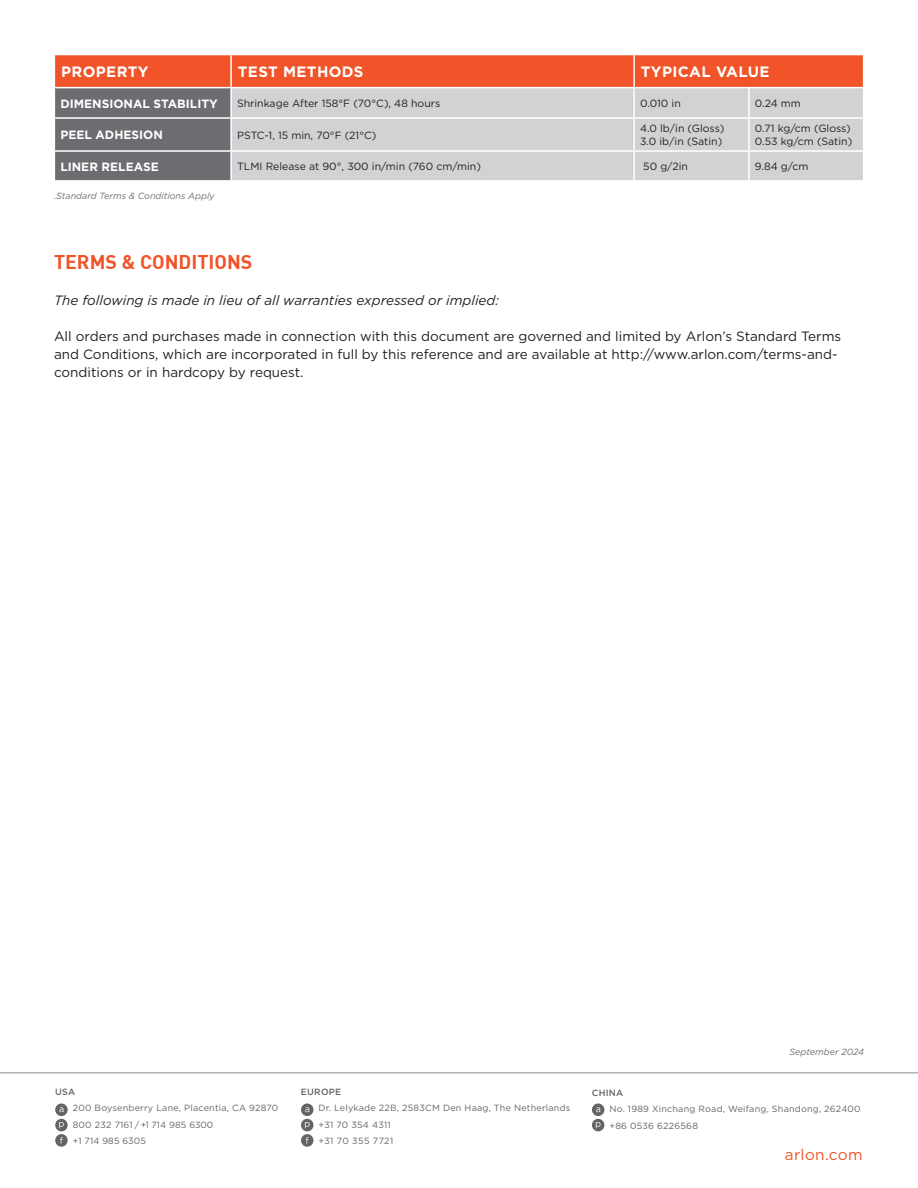
<style>
.page{position:relative;width:918px;height:1188px;background:#fff}
.page>*{position:absolute;margin:0;border:0;box-sizing:border-box;transform-origin:0 0}
.t1{font:19.5px "DIN Bold";color:#f05428}
.t2{font:15.3px "Gotham";letter-spacing:.025em;color:#f05428}
.t3{font:700 15px "Gotham";letter-spacing:.025em;color:#fff}
.t4{font:13.5px/18px "Gotham";color:#231f20}
.t5{font:italic 13.5px "Gotham";color:#231f20}
.t6{font:700 12px "Gotham";color:#fff}
.t7{font:10.5px "Gotham";color:#231f20}
.t8{font:9px/16.5px "Gotham";letter-spacing:.025em;color:#626465}
.Body{font:italic 9px "Gotham";color:#6c6d70}
.t9{font:500 9px "Gotham";letter-spacing:.025em;color:#626465}
</style>
<div class="page">
<hr style="left:0;top:1072px;width:918px;height:1px;background:#8a8c8f">
<svg style="left:55px;top:1103px;width:13px;height:13px"></svg>
<svg style="left:59px;top:1107px;width:4px;height:5px"></svg>
<div style="left:55px;top:1134px;width:13px;height:13px;background:#626465;border-radius:50%"></div>
<svg style="left:60px;top:1137px;width:3px;height:7px"></svg>
<div style="left:55px;top:1119px;width:13px;height:12px;background:#626465;border-radius:50%"></div>
<svg style="left:59px;top:1122px;width:5px;height:6px"></svg>
<svg style="left:301px;top:1103px;width:12px;height:13px"></svg>
<svg style="left:305px;top:1107px;width:4px;height:5px"></svg>
<div style="left:301px;top:1134px;width:12px;height:13px;background:#626465;border-radius:50%"></div>
<svg style="left:306px;top:1137px;width:3px;height:7px"></svg>
<div style="left:301px;top:1119px;width:12px;height:12px;background:#626465;border-radius:50%"></div>
<svg style="left:305px;top:1122px;width:5px;height:6px"></svg>
<svg style="left:592px;top:1103px;width:12px;height:13px"></svg>
<svg style="left:596px;top:1107px;width:4px;height:5px"></svg>
<div style="left:592px;top:1119px;width:12px;height:12px;background:#626465;border-radius:50%"></div>
<svg style="left:596px;top:1122px;width:5px;height:6px"></svg>
<svg style="left:54px;top:55px;width:810px;height:125px;background:#cba49b"></svg>
<hr style="left:748px;top:88px;width:2px;height:29px;background:#fff">
<hr style="left:748px;top:119px;width:2px;height:31px;background:#fff">
<hr style="left:748px;top:152px;width:2px;height:28px;background:#fff">
<p class="t3" style="left:61px;top:62px;width:89px">PROPERTY</p>
<p class="t3" style="left:238px;top:62px;width:127px">TEST METHODS</p>
<p class="t3" style="left:641px;top:62px;width:130px">TYPICAL VALUE</p>
<p class="t6" style="left:60px;top:95px;width:159px">DIMENSIONAL STABILITY</p>
<p class="t7" style="left:237px;top:97px;width:205px">Shrinkage After 158°F (70°C), 48 hours</p>
<p class="t7" style="left:640px;top:97px;width:42px">0.010 in</p>
<p class="t7" style="left:755px;top:97px;width:48px">0.24 mm</p>
<p class="t6" style="left:60px;top:127px;width:104px">PEEL ADHESION</p>
<p class="t7" style="left:237px;top:128px;width:141px">PSTC-1, 15 min, 70°F (21°C)</p>
<p class="t7" style="left:640px;top:122px;width:86px">4.0 lb/in (Gloss)</p>
<p class="t7" style="left:640px;top:135px;width:84px">3.0 ib/in (Satin)</p>
<p class="t7" style="left:755px;top:122px;width:97px">0.71 kg/cm (Gloss)</p>
<p class="t7" style="left:755px;top:135px;width:99px">0.53 kg/cm (Satin)</p>
<p class="t6" style="left:60px;top:159px;width:100px">LINER RELEASE</p>
<p class="t7" style="left:237px;top:160px;width:245px">TLMI Release at 90°, 300 in/min (760 cm/min)</p>
<p class="t7" style="left:643px;top:160px;width:46px">50 g/2in</p>
<p class="t7" style="left:755px;top:160px;width:55px">9.84 g/cm</p>
<p class="Body" style="left:54px;top:190px;width:162px">.Standard Terms &amp; Conditions Apply</p>
<p class="t1" style="left:54px;top:249px;width:200px">TERMS &amp; CONDITIONS</p>
<p class="t5" style="left:54px;top:291px;width:447px">The following is made in lieu of all warranties expressed or implied:</p>
<p class="t4" style="left:54px;top:327px;width:789px">All orders and purchases made in connection with this document are governed and limited by Arlon’s Standard Terms and Conditions, which are incorporated in full by this reference and are available at http://www.arlon.com/terms-and&shy;conditions or in hardcopy by request.</p>
<p class="t9" style="left:55px;top:1086px;width:21px">USA</p>
<p class="t8" style="left:73px;top:1100px;width:207px">200 Boysenberry Lane, Placentia, CA 92870<br>800 232 7161 / +1 714 985 6300<br>+1 714 985 6305</p>
<p class="t9" style="left:301px;top:1086px;width:42px">EUROPE</p>
<p class="t8" style="left:319px;top:1100px;width:253px">Dr. Lelykade 22B, 2583CM Den Haag, The Netherlands +31 70 354 4311<br>+31 70 355 7721</p>
<p class="Body" style="left:789px;top:1046px;width:76px">September 2024</p>
<p class="t9" style="left:592px;top:1087px;width:33px">CHINA</p>
<p class="t8" style="left:609px;top:1100px;width:253px">No. 1989 Xinchang Road, Weifang, Shandong, 262400 +86 0536 6226568</p>
<p class="t2" style="left:785px;top:1145px;width:79px">arlon.com</p>
</div>
